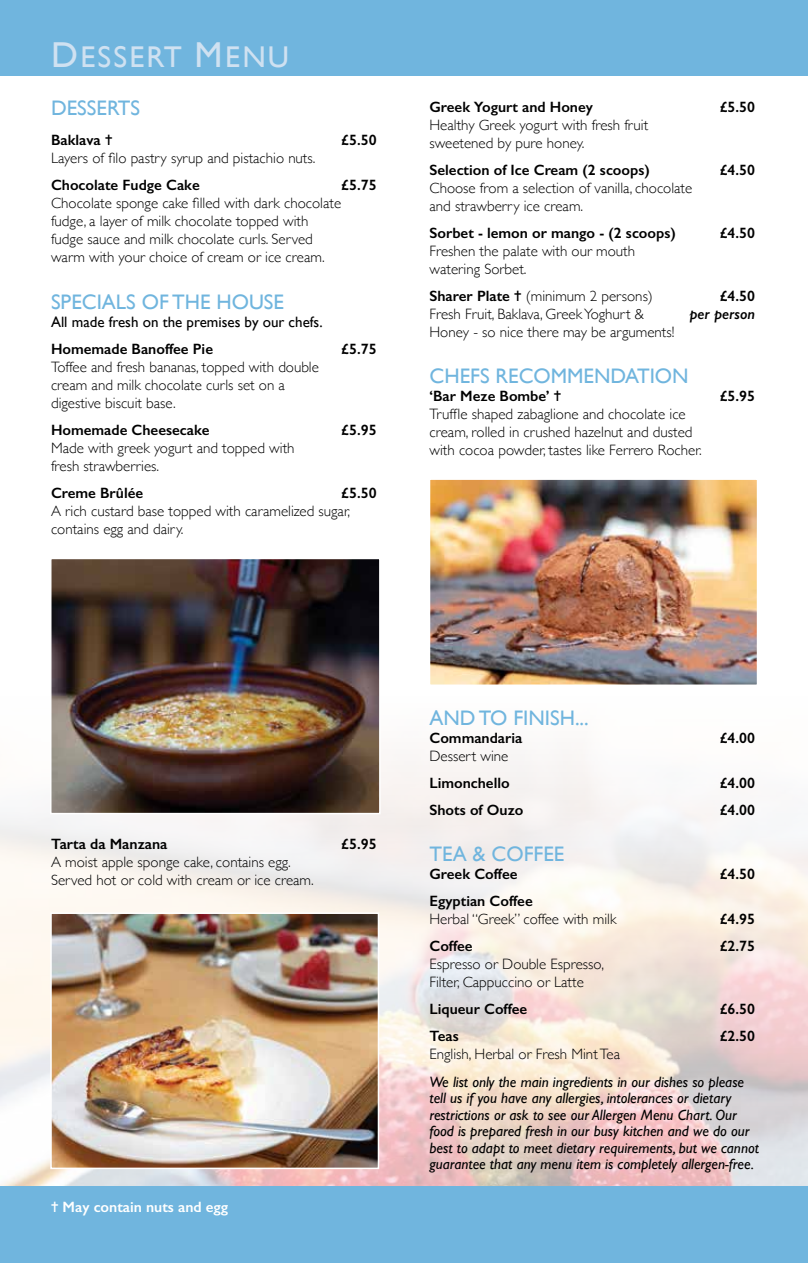
<style>
.page{position:relative;width:808px;height:1263px;background:#fff}
.page>*{position:absolute;margin:0;border:0;box-sizing:border-box;transform-origin:0 0}
.t1{font:30px "Gill Sans";letter-spacing:.07em;color:#cfe1f1}
.t2{font:21px "Gill Sans";color:#70b5de}
.t3{font:300 15px/18px "Gill Sans";color:#000}
.t4{font:600 15px "Gill Sans";color:#000}
.t5{font:italic 15px/16.5px "Gill Sans";color:#000}
.t6{font:15px "Gill Sans";color:#000}
.t7{font:600 15px "Gill Sans";color:#fff}
.t8{font:italic 600 15px "Gill Sans";color:#000}
.s1{font-size:36px}
.s2{font-weight:600}
</style>
<div class="page">
<img style="left:0;top:754px;width:808px;height:432px">
<div style="left:0;top:0;width:808px;height:75px;background:#70b5de"></div>
<div style="left:0;top:1186px;width:808px;height:77px;background:#70b5de"></div>
<img style="left:53px;top:561px;width:325px;height:250px">
<div style="left:50px;top:558px;width:331px;height:256px;border:2px solid #fff"></div>
<img style="left:53px;top:915px;width:323px;height:251px">
<div style="left:50px;top:912px;width:329px;height:257px;border:2px solid #fff"></div>
<img style="left:432px;top:481px;width:323px;height:202px">
<div style="left:429px;top:478px;width:329px;height:208px;border:2px solid #fff"></div>
<h1 class="t1" style="left:51px;top:39px;width:240px"><span class="s1">D</span>ESSERT <span class="s1">M</span>ENU</h1>
<h2 class="t2" style="left:51px;top:96px;width:91px">DESSERTS</h2>
<p class="t4" style="left:51px;top:131px;width:63px">Baklava ✝</p>
<p class="t4" style="left:341px;top:131px;width:37px">£5.50</p>
<p class="t3" style="left:51px;top:149px;width:266px">Layers of filo pastry syrup and pistachio nuts.</p>
<p class="t4" style="left:51px;top:176px;width:150px">Chocolate Fudge Cake</p>
<p class="t4" style="left:341px;top:176px;width:37px">£5.75</p>
<p class="t3" style="left:51px;top:194px;width:292px">Chocolate sponge cake filled with dark chocolate fudge, a layer of milk chocolate topped with fudge sauce and milk chocolate curls. Served warm with your choice of cream or ice cream.</p>
<h2 class="t2" style="left:51px;top:289px;width:234px">SPECIALS OF THE HOUSE</h2>
<p class="t6" style="left:51px;top:313px;width:273px">All made fresh on the premises by our chefs.</p>
<p class="t4" style="left:51px;top:339px;width:164px">Homemade Banoffee Pie</p>
<p class="t4" style="left:341px;top:339px;width:37px">£5.75</p>
<p class="t3" style="left:51px;top:357px;width:269px">Toffee and fresh bananas, topped with double cream and milk chocolate curls set on a digestive biscuit base.</p>
<p class="t4" style="left:51px;top:420px;width:160px">Homemade Cheesecake</p>
<p class="t4" style="left:341px;top:420px;width:37px">£5.95</p>
<p class="t3" style="left:51px;top:438px;width:245px">Made with greek yogurt and topped with fresh strawberries.</p>
<p class="t4" style="left:51px;top:483px;width:94px">Creme Brûlée</p>
<p class="t4" style="left:341px;top:483px;width:37px">£5.50</p>
<p class="t3" style="left:51px;top:501px;width:301px">A rich custard base topped with caramelized sugar, contains egg and dairy.</p>
<p class="t4" style="left:429px;top:98px;width:165px">Greek Yogurt and Honey</p>
<p class="t4" style="left:720px;top:98px;width:37px">£5.50</p>
<p class="t3" style="left:429px;top:115px;width:220px">Healthy Greek yogurt with fresh fruit sweetened by pure honey.</p>
<p class="t4" style="left:429px;top:161px;width:222px">Selection of Ice Cream (2 scoops)</p>
<p class="t4" style="left:720px;top:161px;width:37px">£4.50</p>
<p class="t3" style="left:429px;top:178px;width:264px">Choose from a selection of vanilla, chocolate and strawberry ice cream.</p>
<p class="t4" style="left:429px;top:224px;width:248px">Sorbet - lemon or mango - (2 scoops)</p>
<p class="t4" style="left:720px;top:224px;width:37px">£4.50</p>
<p class="t3" style="left:429px;top:241px;width:207px">Freshen the palate with our mouth watering Sorbet.</p>
<p class="t3" style="left:429px;top:286px;width:225px"><span class="s2">Sharer Plate</span> ✝ (minimum 2 persons)</p>
<p class="t4" style="left:720px;top:287px;width:37px">£4.50</p>
<p class="t3" style="left:429px;top:304px;width:216px">Fresh Fruit, Baklava, Greek Yoghurt &amp;</p>
<p class="t8" style="left:689px;top:305px;width:67px">per person</p>
<p class="t3" style="left:429px;top:322px;width:246px">Honey - so nice there may be arguments!</p>
<h2 class="t2" style="left:429px;top:364px;width:261px">CHEFS RECOMMENDATION</h2>
<p class="t4" style="left:429px;top:387px;width:133px">‘Bar Meze Bombe’ ✝</p>
<p class="t4" style="left:720px;top:387px;width:37px">£5.95</p>
<p class="t3" style="left:429px;top:404px;width:274px">Truffle shaped zabaglione and chocolate ice cream, rolled in crushed hazelnut and dusted with cocoa powder, tastes like Ferrero Rocher.</p>
<p class="t4" style="left:51px;top:834px;width:118px">Tarta da Manzana</p>
<p class="t4" style="left:341px;top:834px;width:37px">£5.95</p>
<p class="t3" style="left:51px;top:852px;width:264px">A moist apple sponge cake, contains egg.<br>Served hot or cold with cream or ice cream.</p>
<p class="t7" style="left:51px;top:1197px;width:179px">✝ May contain nuts and egg</p>
<h2 class="t2" style="left:429px;top:706px;width:161px">AND TO FINISH...</h2>
<p class="t4" style="left:429px;top:729px;width:94px">Commandaria</p>
<p class="t4" style="left:720px;top:729px;width:37px">£4.00</p>
<p class="t3" style="left:429px;top:746px;width:80px">Dessert wine</p>
<p class="t4" style="left:429px;top:774px;width:82px">Limonchello</p>
<p class="t4" style="left:720px;top:774px;width:37px">£4.00</p>
<p class="t4" style="left:429px;top:801px;width:95px">Shots of Ouzo</p>
<p class="t4" style="left:720px;top:801px;width:37px">£4.00</p>
<h2 class="t2" style="left:429px;top:842px;width:136px">TEA &amp; COFFEE</h2>
<p class="t4" style="left:429px;top:865px;width:89px">Greek Coffee</p>
<p class="t4" style="left:720px;top:865px;width:37px">£4.50</p>
<p class="t4" style="left:429px;top:892px;width:105px">Egyptian Coffee</p>
<p class="t3" style="left:429px;top:910px;width:188px">Herbal “Greek” coffee with milk</p>
<p class="t4" style="left:720px;top:910px;width:37px">£4.95</p>
<p class="t4" style="left:429px;top:937px;width:45px">Coffee</p>
<p class="t4" style="left:720px;top:937px;width:37px">£2.75</p>
<p class="t3" style="left:429px;top:955px;width:176px">Espresso or Double Espresso,<br>Filter, Cappuccino or Latte</p>
<p class="t4" style="left:429px;top:1000px;width:99px">Liqueur Coffee</p>
<p class="t4" style="left:720px;top:1000px;width:37px">£6.50</p>
<p class="t4" style="left:429px;top:1027px;width:31px">Teas</p>
<p class="t4" style="left:720px;top:1027px;width:37px">£2.50</p>
<p class="t3" style="left:429px;top:1045px;width:192px">English, Herbal or Fresh Mint Tea</p>
<p class="t5" style="left:429px;top:1073px;width:331px">We list only the main ingredients in our dishes so please tell us if you have any allergies, intolerances or dietary restrictions or ask to see our Allergen Menu Chart. Our food is prepared fresh in our busy kitchen and we do our best to adapt to meet dietary requirements, but we cannot guarantee that any menu item is completely allergen-free.</p>
</div>
